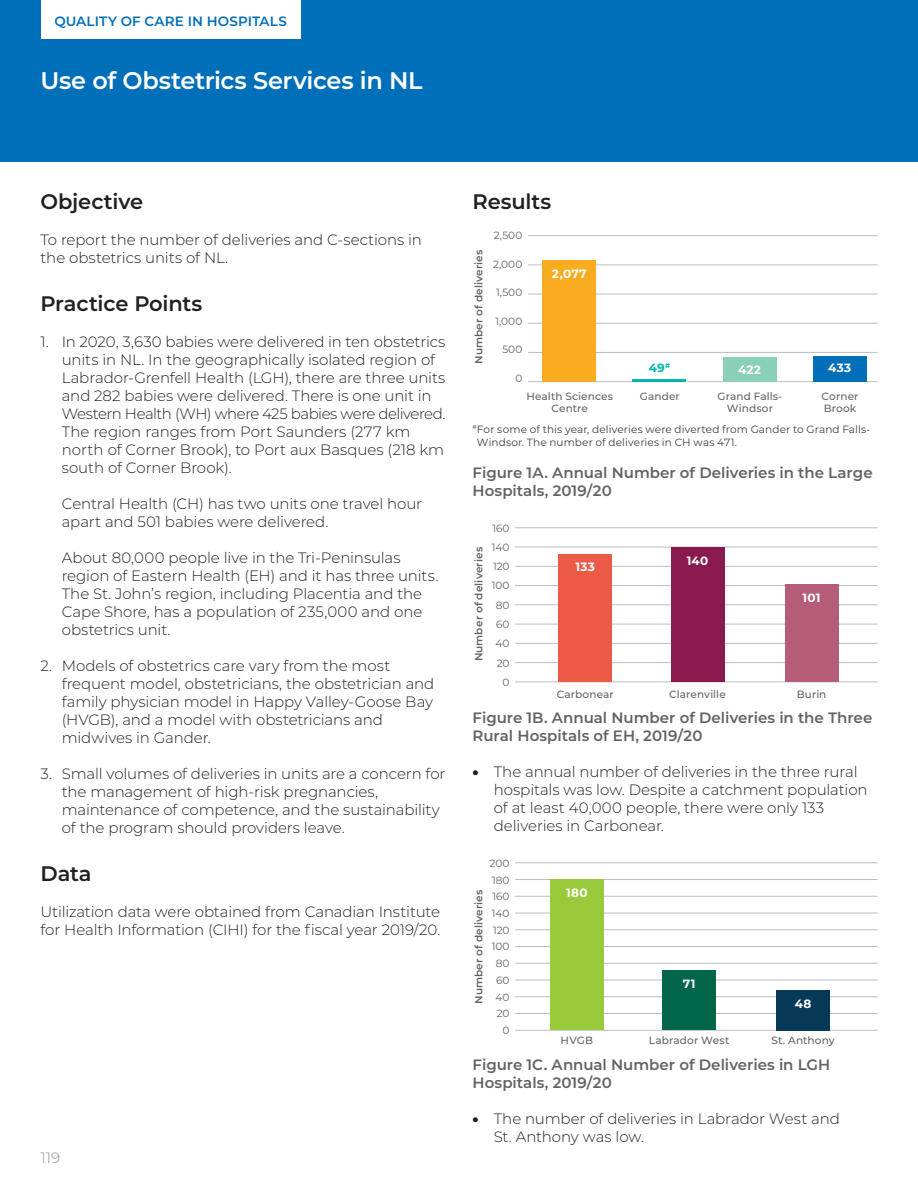
<style>
.page{position:relative;width:918px;height:1188px;background:#fff}
.page>*{position:absolute;margin:0;border:0;box-sizing:border-box;transform-origin:0 0}
.Project_Title__Long{font:600 24px "Montserrat";letter-spacing:-.015em;color:#fff}
.Body_Heading{font:600 21px "Montserrat";letter-spacing:-.01em;color:#231f20}
.Body_Copy{font:300 15px/18px "Montserrat";letter-spacing:-.005em;color:#231f20}
.Figure_Title{font:600 15px/18px "Montserrat";color:#636366}
.t1{font:300 15px "Montserrat";color:#939598}
.t2{font:600 13.5px "Montserrat";letter-spacing:.01em;color:#006fb9}
.t3{font:700 12px "Montserrat";letter-spacing:.025em;color:#fff}
.t4{font:700 12px "Montserrat";color:#00b4af}
.Figure_Title-2{font:500 10.5px/12.6px "Montserrat";letter-spacing:.01em;color:#636366;text-align:center}
.Figure_Note{font:10.5px/13.5px "Montserrat";letter-spacing:.01em;color:#3e3e3f}
.t5{font:10.5px "Montserrat";color:#636366}
.Figure_Title-3{font:600 10.5px "Montserrat";letter-spacing:.01em;color:#636366}
.s1{font-weight:900}
</style>
<div class="page">
<div style="left:0;top:0;width:918px;height:162px;background:#006fb9"></div>
<div style="left:41px;top:0;width:259px;height:39px;background:#fff"></div>
<hr style="left:528px;top:381px;width:349px;height:1px;background:#bcbdc0">
<hr style="left:515px;top:682px;width:362px;height:1px;background:#bcbdc0">
<hr style="left:515px;top:1030px;width:362px;height:1px;background:#bcbdc0">
<hr style="left:528px;top:235px;width:349px;height:1px;background:#bcbdc0">
<hr style="left:528px;top:265px;width:349px;height:1px;background:#bcbdc0">
<hr style="left:515px;top:528px;width:362px;height:1px;background:#bcbdc0">
<hr style="left:515px;top:863px;width:362px;height:1px;background:#bcbdc0">
<hr style="left:528px;top:294px;width:349px;height:1px;background:#bcbdc0">
<hr style="left:515px;top:547px;width:362px;height:1px;background:#bcbdc0">
<hr style="left:515px;top:946px;width:362px;height:1px;background:#bcbdc0">
<hr style="left:528px;top:323px;width:349px;height:1px;background:#bcbdc0">
<hr style="left:515px;top:566px;width:362px;height:1px;background:#bcbdc0">
<hr style="left:515px;top:585px;width:362px;height:1px;background:#bcbdc0">
<hr style="left:515px;top:605px;width:362px;height:1px;background:#bcbdc0">
<hr style="left:515px;top:963px;width:362px;height:1px;background:#bcbdc0">
<hr style="left:515px;top:879px;width:362px;height:1px;background:#bcbdc0">
<hr style="left:528px;top:352px;width:349px;height:1px;background:#bcbdc0">
<hr style="left:515px;top:624px;width:362px;height:1px;background:#bcbdc0">
<hr style="left:515px;top:980px;width:362px;height:1px;background:#bcbdc0">
<hr style="left:515px;top:896px;width:362px;height:1px;background:#bcbdc0">
<hr style="left:515px;top:643px;width:362px;height:1px;background:#bcbdc0">
<hr style="left:515px;top:997px;width:362px;height:1px;background:#bcbdc0">
<hr style="left:515px;top:913px;width:362px;height:1px;background:#bcbdc0">
<hr style="left:515px;top:662px;width:362px;height:1px;background:#bcbdc0">
<hr style="left:515px;top:1013px;width:362px;height:1px;background:#bcbdc0">
<hr style="left:515px;top:930px;width:362px;height:1px;background:#bcbdc0">
<div style="left:542px;top:260px;width:54px;height:121px;background:#f8ac1f"></div>
<div style="left:558px;top:554px;width:54px;height:128px;background:#ec5947"></div>
<div style="left:550px;top:879px;width:54px;height:151px;background:#99ca3b"></div>
<div style="left:723px;top:357px;width:54px;height:24px;background:#8acfb7"></div>
<hr style="left:632px;top:379px;width:54px;height:2px;background:#00b4af">
<div style="left:813px;top:356px;width:54px;height:25px;background:#006fb9"></div>
<div style="left:785px;top:585px;width:54px;height:97px;background:#b55c78"></div>
<div style="left:776px;top:990px;width:54px;height:40px;background:#063957"></div>
<div style="left:671px;top:547px;width:54px;height:135px;background:#8a1a4d"></div>
<div style="left:662px;top:971px;width:54px;height:59px;background:#006549"></div>
<p class="t2" style="left:55px;top:11px;width:234px">QUALITY OF CARE IN HOSPITALS</p>
<p class="Project_Title__Long" style="left:40px;top:63px;width:384px">Use of Obstetrics Services in NL</p>
<p class="Body_Heading" style="left:40px;top:187px;width:104px">Objective</p>
<p class="Body_Copy" style="left:40px;top:231px;width:383px">To report the number of deliveries and C-sections in the obstetrics units of NL.</p>
<p class="Body_Heading" style="left:40px;top:289px;width:163px">Practice Points</p>
<p class="Body_Copy" style="left:62px;top:333px;width:385px;text-indent:-21px">1. In 2020, 3,630 babies were delivered in ten obstetrics units in NL. In the geographically isolated region of Labrador-Grenfell Health (LGH), there are three units and 282 babies were delivered. There is one unit in Western Health (WH) where 425 babies were delivered.<br>The region ranges from Port Saunders (277 km north of Corner Brook), to Port aux Basques (218 km south of Corner Brook).</p>
<p class="Body_Copy" style="left:62px;top:495px;width:362px">Central Health (CH) has two units one travel hour apart and 501 babies were delivered.</p>
<p class="Body_Copy" style="left:62px;top:549px;width:378px">About 80,000 people live in the Tri-Peninsulas region of Eastern Health (EH) and it has three units.<br>The St. John’s region, including Placentia and the Cape Shore, has a population of 235,000 and one obstetrics unit.</p>
<p class="Body_Copy" style="left:62px;top:657px;width:374px;text-indent:-21px">2. Models of obstetrics care vary from the most frequent model, obstetricians, the obstetrician and family physician model in Happy Valley-Goose Bay (HVGB), and a model with obstetricians and midwives in Gander.</p>
<p class="Body_Copy" style="left:62px;top:765px;width:385px;text-indent:-21px">3. Small volumes of deliveries in units are a concern for the management of high-risk pregnancies, maintenance of competence, and the sustainability of the program should providers leave.</p>
<p class="Body_Heading" style="left:40px;top:859px;width:53px">Data</p>
<p class="Body_Copy" style="left:40px;top:903px;width:401px">Utilization data were obtained from Canadian Institute for Health Information (CIHI) for the fiscal year 2019/20.</p>
<p class="t1" style="left:40px;top:1148px;width:21px">119</p>
<p class="Body_Heading" style="left:472px;top:187px;width:80px">Results</p>
<p class="Figure_Title-3" style="left:471px;top:364px;width:116px;rotate:-90deg">Number of deliveries</p>
<p class="t5" style="left:494px;top:228px;width:30px">2,500</p>
<p class="t5" style="left:493px;top:257px;width:31px">2,000</p>
<p class="t5" style="left:496px;top:285px;width:28px">1,500</p>
<p class="t5" style="left:495px;top:314px;width:28px">1,000</p>
<p class="t5" style="left:502px;top:342px;width:21px">500</p>
<p class="t5" style="left:515px;top:371px;width:8px">0</p>
<p class="t3" style="left:552px;top:265px;width:36px">2,077</p>
<p class="Figure_Title-2" style="left:526px;top:389px;width:88px">Health Sciences<br>Centre</p>
<p class="t4" style="left:649px;top:359px;width:23px">49<sup>#</sup></p>
<p class="t3" style="left:828px;top:360px;width:25px">433</p>
<p class="t3" style="left:738px;top:361px;width:24px">422</p>
<p class="Figure_Title-2" style="left:640px;top:389px;width:42px">Gander</p>
<p class="Figure_Title-2" style="left:718px;top:389px;width:66px">Grand Falls-<br>Windsor</p>
<p class="Figure_Title-2" style="left:822px;top:389px;width:38px;text-align:left">Corner<br>Brook</p>
<p class="Figure_Note" style="left:477px;top:422px;width:395px;text-indent:-4px"><sup>#</sup>For some of this year, deliveries were diverted from Gander to Grand Falls-<br>Windsor. The number of deliveries in CH was 471.</p>
<p class="Figure_Title" style="left:472px;top:463px;width:402px">Figure 1A. Annual Number of Deliveries in the Large<br>Hospitals, 2019/20</p>
<p class="Figure_Title-3" style="left:471px;top:661px;width:116px;rotate:-90deg">Number of deliveries</p>
<p class="t5" style="left:492px;top:521px;width:19px">160</p>
<p class="t5" style="left:492px;top:540px;width:19px">140</p>
<p class="t5" style="left:493px;top:559px;width:18px">120</p>
<p class="t5" style="left:492px;top:579px;width:19px">100</p>
<p class="t5" style="left:496px;top:598px;width:15px">80</p>
<p class="t5" style="left:496px;top:617px;width:15px">60</p>
<p class="t5" style="left:495px;top:636px;width:15px">40</p>
<p class="t5" style="left:497px;top:656px;width:14px">20</p>
<p class="t5" style="left:502px;top:675px;width:8px">0</p>
<p class="t3" style="left:576px;top:558px;width:21px">133</p>
<p class="Figure_Title-2" style="left:557px;top:688px;width:59px">Carbonear</p>
<p class="t3" style="left:687px;top:552px;width:23px">140</p>
<p class="Figure_Title-2" style="left:669px;top:688px;width:58px">Clarenville</p>
<p class="t3" style="left:803px;top:589px;width:19px">101</p>
<p class="Figure_Title-2" style="left:797px;top:688px;width:31px">Burin</p>
<p class="Figure_Title" style="left:472px;top:708px;width:401px">Figure 1B. Annual Number of Deliveries in the Three<br>Rural Hospitals of EH, 2019/20</p>
<p class="Body_Copy" style="left:494px;top:762px;width:375px;text-indent:-21px"><span class="s1">•</span> The annual number of deliveries in the three rural hospitals was low. Despite a catchment population of at least 40,000 people, there were only 133 deliveries in Carbonear.</p>
<p class="t5" style="left:490px;top:856px;width:21px">200</p>
<p class="Figure_Title-3" style="left:471px;top:1004px;width:116px;rotate:-90deg">Number of deliveries</p>
<p class="t5" style="left:492px;top:873px;width:19px">180</p>
<p class="t5" style="left:492px;top:889px;width:19px">160</p>
<p class="t5" style="left:492px;top:906px;width:19px">140</p>
<p class="t5" style="left:493px;top:923px;width:18px">120</p>
<p class="t5" style="left:492px;top:940px;width:19px">100</p>
<p class="t5" style="left:496px;top:956px;width:15px">80</p>
<p class="t5" style="left:496px;top:973px;width:15px">60</p>
<p class="t5" style="left:495px;top:990px;width:15px">40</p>
<p class="t5" style="left:497px;top:1006px;width:14px">20</p>
<p class="t5" style="left:502px;top:1023px;width:8px">0</p>
<p class="t3" style="left:566px;top:884px;width:23px">180</p>
<p class="Figure_Title-2" style="left:561px;top:1033px;width:34px">HVGB</p>
<p class="t3" style="left:683px;top:975px;width:14px">71</p>
<p class="Figure_Title-2" style="left:649px;top:1033px;width:82px">Labrador West</p>
<p class="t3" style="left:795px;top:995px;width:18px">48</p>
<p class="Figure_Title-2" style="left:772px;top:1033px;width:65px">St. Anthony</p>
<p class="Figure_Title" style="left:472px;top:1055px;width:359px">Figure 1C. Annual Number of Deliveries in LGH<br>Hospitals, 2019/20</p>
<p class="Body_Copy" style="left:494px;top:1109px;width:348px;text-indent:-21px"><span class="s1">•</span> The number of deliveries in Labrador West and<br>St. Anthony was low.</p>
</div>
